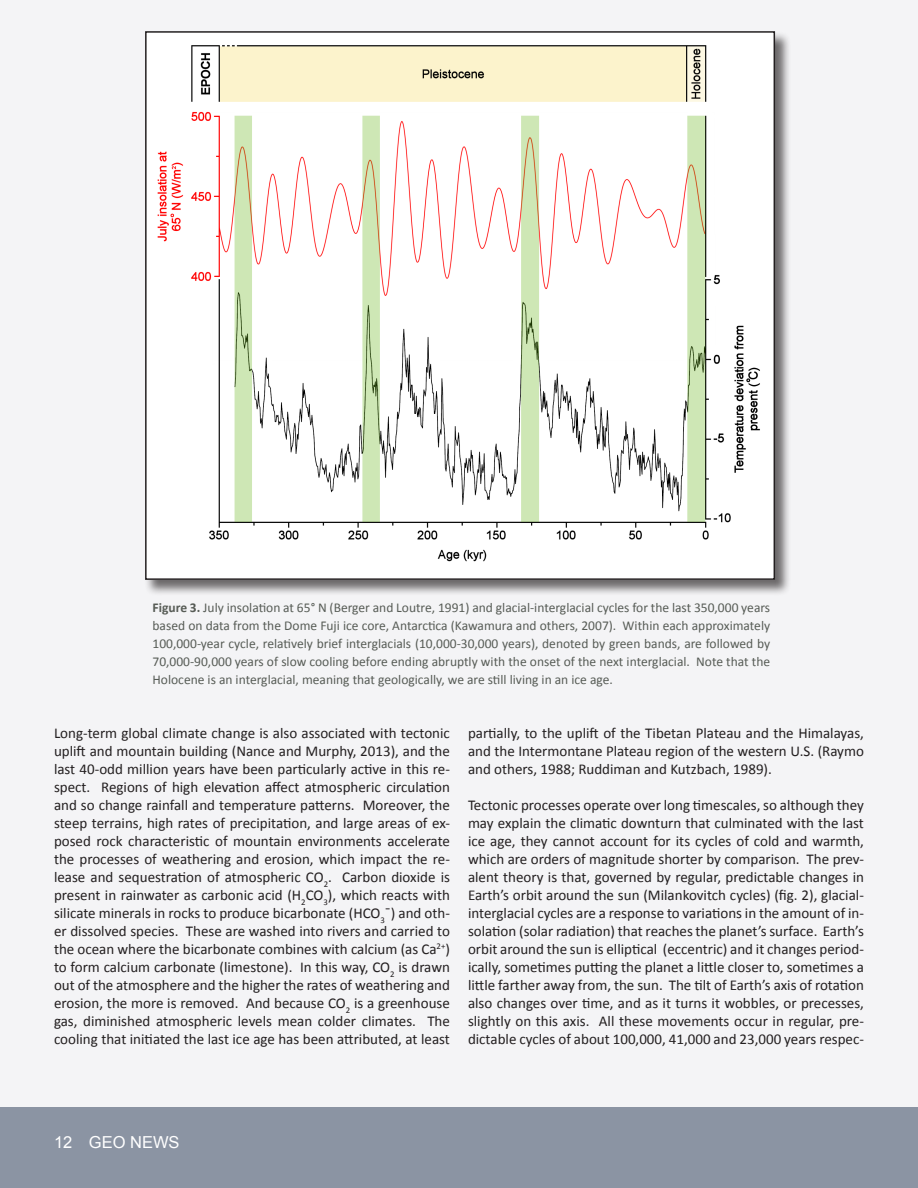
<style>
.page{position:relative;width:918px;height:1188px;background:#fff}
.page>*{position:absolute;margin:0;border:0;box-sizing:border-box;transform-origin:0 0}
.t1{font:16.5px "Arial";color:#fff}
.t2{font:15px/18px "Calibri";color:#231f20;text-align:justify}
.t3{font:13.5px/18px "Calibri";color:#575c56;text-align:justify}
.s1{font-weight:700}
</style>
<div class="page">
<div style="left:0;top:1107px;width:918px;height:81px;background:#8b94a3"></div>
<div style="left:0;top:0;width:918px;height:1107px;background:#f4f4f6"></div>
<div style="left:145px;top:31px;width:646px;height:565px;background:#231f20;opacity:.65"></div>
<img style="left:148px;top:34px;width:624px;height:543px">
<div style="left:145px;top:31px;width:630px;height:549px;border:2px solid #231f20"></div>
<p class="t3" style="left:153px;top:599px;width:619px"><span class="s1">Figure 3.</span> July insolation at 65° N (Berger and Loutre, 1991) and glacial-interglacial cycles for the last 350,000 years based on data from the Dome Fuji ice core, Antarctica (Kawamura and others, 2007). Within each approximately 100,000-year cycle, relatively brief interglacials (10,000-30,000 years), denoted by green bands, are followed by 70,000-90,000 years of slow cooling before ending abruptly with the onset of the next interglacial. Note that the Holocene is an interglacial, meaning that geologically, we are still living in an ice age.</p>
<p class="t2" style="left:54px;top:724px;width:398px">Long-term global climate change is also associated with tectonic uplift and mountain building (Nance and Murphy, 2013), and the last 40-odd million years have been particularly active in this re&shy;spect. Regions of high elevation affect atmospheric circulation and so change rainfall and temperature patterns. Moreover, the steep terrains, high rates of precipitation, and large areas of ex&shy;posed rock characteristic of mountain environments accelerate the processes of weathering and erosion, which impact the re&shy;lease and sequestration of atmospheric CO<sub>2</sub>. Carbon dioxide is present in rainwater as carbonic acid (H<sub>2</sub>CO<sub>3</sub>), which reacts with silicate minerals in rocks to produce bicarbonate (HCO<sub>3</sub>ˉ) and oth&shy;er dissolved species. These are washed into rivers and carried to the ocean where the bicarbonate combines with calcium (as Ca<sup>2+</sup>) to form calcium carbonate (limestone). In this way, CO<sub>2</sub> is drawn out of the atmosphere and the higher the rates of weathering and erosion, the more is removed. And because CO<sub>2</sub> is a greenhouse gas, diminished atmospheric levels mean colder climates. The cooling that initiated the last ice age has been attributed, at least</p>
<p class="t2" style="left:468px;top:724px;width:398px">partially, to the uplift of the Tibetan Plateau and the Himalayas, and the Intermontane Plateau region of the western U.S. (Raymo and others, 1988; Ruddiman and Kutzbach, 1989).</p>
<p class="t2" style="left:468px;top:796px;width:398px">Tectonic processes operate over long timescales, so although they may explain the climatic downturn that culminated with the last ice age, they cannot account for its cycles of cold and warmth, which are orders of magnitude shorter by comparison. The prev&shy;alent theory is that, governed by regular, predictable changes in Earth’s orbit around the sun (Milankovitch cycles) (fig. 2), glacial&shy;interglacial cycles are a response to variations in the amount of in&shy;solation (solar radiation) that reaches the planet’s surface. Earth’s orbit around the sun is elliptical (eccentric) and it changes period&shy;ically, sometimes putting the planet a little closer to, sometimes a little farther away from, the sun. The tilt of Earth’s axis of rotation also changes over time, and as it turns it wobbles, or precesses, slightly on this axis. All these movements occur in regular, pre&shy;dictable cycles of about 100,000, 41,000 and 23,000 years respec-</p>
<p class="t1" style="left:54px;top:1131px;width:127px">12 GEO NEWS</p>
</div>
